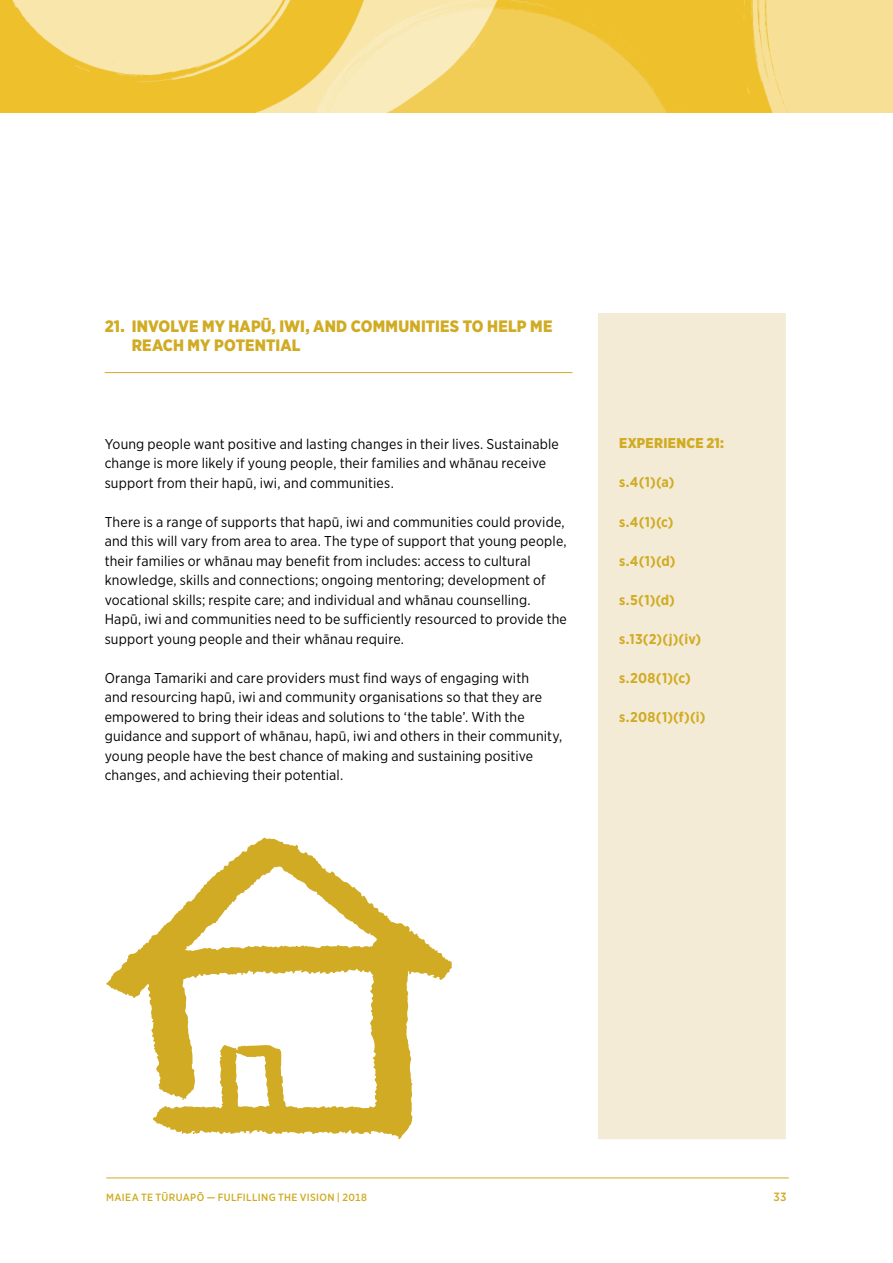
<style>
.page{position:relative;width:893px;height:1263px;background:#fff}
.page>*{position:absolute;margin:0;border:0;box-sizing:border-box;transform-origin:0 0}
.t1{font:900 16.5px/19.5px "Gotham Narrow";letter-spacing:.01em;color:#d0ab23}
.t2{font:14.25px/19.5px "Gotham Narrow";letter-spacing:.01em;color:#000}
.t3{font:700 14.25px "Gotham Narrow";letter-spacing:.015em;color:#d0ab23}
.t4{font:900 14.25px "Gotham Narrow";letter-spacing:.025em;color:#d0ab23}
.t5{font:500 12px "Gotham Narrow";color:#d0ab23}
.t6{font:500 10.5px "Gotham Narrow";letter-spacing:.035em;color:#d0ab23}
</style>
<div class="page">
<img style="left:0;top:0;width:893px;height:113px">
<hr style="left:106px;top:1178px;width:683px;height:1px;background:#d0ab23">
<div style="left:598px;top:313px;width:188px;height:826px;background:#f4ebd6"></div>
<hr style="left:105px;top:372px;width:467px;height:1px;background:#d0ab23">
<svg style="left:106px;top:837px;width:346px;height:302px"></svg>
<p class="t1" style="left:132px;top:316px;width:422px;text-indent:-27px">21. INVOLVE MY HAPŪ, IWI, AND COMMUNITIES TO HELP ME<br>REACH MY POTENTIAL</p>
<p class="t2" style="left:105px;top:433px;width:456px">Young people want positive and lasting changes in their lives. Sustainable change is more likely if young people, their families and whānau receive support from their hapū, iwi, and communities.</p>
<p class="t2" style="left:105px;top:511px;width:464px">There is a range of supports that hapū, iwi and communities could provide, and this will vary from area to area. The type of support that young people, their families or whānau may benefit from includes: access to cultural knowledge, skills and connections; ongoing mentoring; development of vocational skills; respite care; and individual and whānau counselling.<br>Hapū, iwi and communities need to be sufficiently resourced to provide the support young people and their whānau require.</p>
<p class="t2" style="left:105px;top:667px;width:459px">Oranga Tamariki and care providers must find ways of engaging with<br>and resourcing hapū, iwi and community organisations so that they are empowered to bring their ideas and solutions to ‘the table’. With the guidance and support of whānau, hapū, iwi and others in their community, young people have the best chance of making and sustaining positive changes, and achieving their potential.</p>
<p class="t4" style="left:619px;top:434px;width:106px">EXPERIENCE 21:</p>
<p class="t3" style="left:619px;top:473px;width:57px">s.4(1)(a)</p>
<p class="t3" style="left:619px;top:512px;width:56px">s.4(1)(c)</p>
<p class="t3" style="left:619px;top:551px;width:58px">s.4(1)(d)</p>
<p class="t3" style="left:619px;top:590px;width:57px">s.5(1)(d)</p>
<p class="t3" style="left:619px;top:629px;width:84px">s.13(2)(j)(iv)</p>
<p class="t3" style="left:619px;top:668px;width:73px">s.208(1)(c)</p>
<p class="t3" style="left:619px;top:707px;width:88px">s.208(1)(f)(i)</p>
<p class="t6" style="left:106px;top:1191px;width:262px">MAIEA TE TŪRUAPŌ — FULFILLING THE VISION | 2018</p>
<p class="t5" style="left:774px;top:1189px;width:15px">33</p>
</div>
